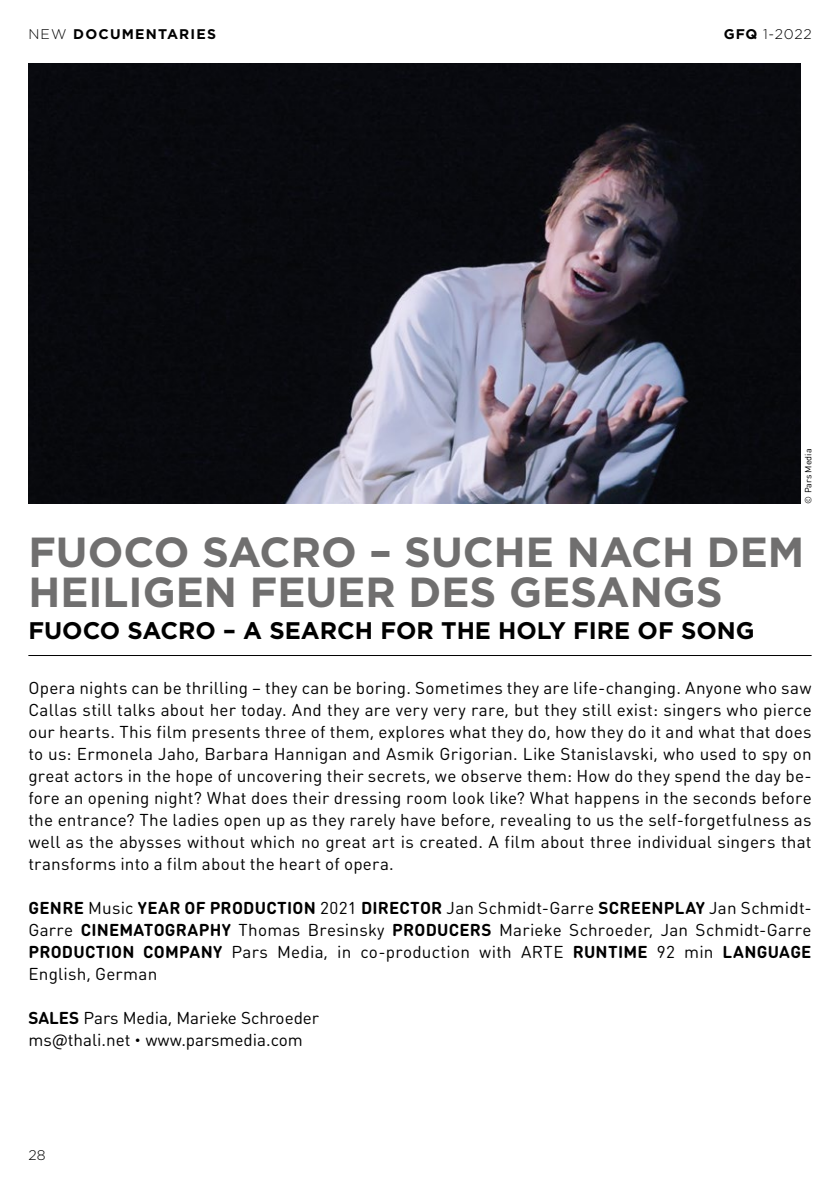
<style>
.page{position:relative;width:840px;height:1191px;background:#fff}
.page>*{position:absolute;margin:0;border:0;box-sizing:border-box;transform-origin:0 0}
.t1{font:700 42px/40px "Gotham";color:#706f6f}
.t2{font:700 24px "Gotham";color:#000}
.t3{font:17px/22px "DIN Round Pro GF";letter-spacing:.015em;color:#000}
.t4{font:700 14px "Gotham";letter-spacing:.085em;color:#000}
.t5{font:300 14px "Gotham";letter-spacing:.045em;color:#000}
.t6{font:9px "DIN Round Pro GF";color:#000}
.s1{font-weight:300}
.s2{font-weight:700}
.s3{font-weight:700;font-size:20px}
</style>
<div class="page">
<img style="left:28px;top:64px;width:771px;height:439px">
<hr style="left:28px;top:655px;width:783px;height:1px;background:#000">
<p class="t4" style="left:28px;top:25px;width:189px"><span class="s1">NEW</span> DOCUMENTARIES</p>
<p class="t5" style="left:723px;top:25px;width:89px"><span class="s2">GFQ</span> 1-2022</p>
<p class="t6" style="left:801px;top:503px;width:57px;rotate:-90deg">© Pars Media</p>
<h1 class="t1" style="left:28px;top:531px;width:777px">FUOCO SACRO – SUCHE NACH DEM<br>HEILIGEN FEUER DES GESANGS</h1>
<h2 class="t2" style="left:28px;top:614px;width:727px">FUOCO SACRO – A SEARCH FOR THE HOLY FIRE OF SONG</h2>
<p class="t3" style="left:28px;top:676px;width:784px">Opera nights can be thrilling – they can be boring. Sometimes they are life-changing. Anyone who saw Callas still talks about her today. And they are very very rare, but they still exist: singers who pierce our hearts. This film presents three of them, explores what they do, how they do it and what that does to us: Ermonela Jaho, Barbara Hannigan and Asmik Grigorian. Like Stanislavski, who used to spy on great actors in the hope of uncovering their secrets, we observe them: How do they spend the day be&shy;fore an opening night? What does their dressing room look like? What happens in the seconds before the entrance? The ladies open up as they rarely have before, revealing to us the self-forgetfulness as well as the abysses without which no great art is created. A film about three individual singers that transforms into a film about the heart of opera.</p>
<p class="t3" style="left:28px;top:896px;width:784px;text-align:justify"><span class="s2">GENRE</span> Music <span class="s2">YEAR OF PRODUCTION</span> 2021 <span class="s2">DIRECTOR</span> Jan Schmidt-Garre <span class="s2">SCREENPLAY</span> Jan Schmidt-Garre <span class="s2">CINEMATOGRAPHY</span> Thomas Bresinsky <span class="s2">PRODUCERS</span> Marieke Schroeder, Jan Schmidt-Garre <span class="s2">PRODUCTION COMPANY</span> Pars Media, in co-production with ARTE <span class="s2">RUNTIME</span> 92 min <span class="s2">LANGUAGE </span>English, German</p>
<p class="t3" style="left:28px;top:1006px;width:292px"><span class="s2">SALES</span> Pars Media, Marieke Schroeder ms@thali.net <span class="s3">·</span> www.parsmedia.com</p>
<p class="t5" style="left:28px;top:1145px;width:19px">28</p>
</div>
